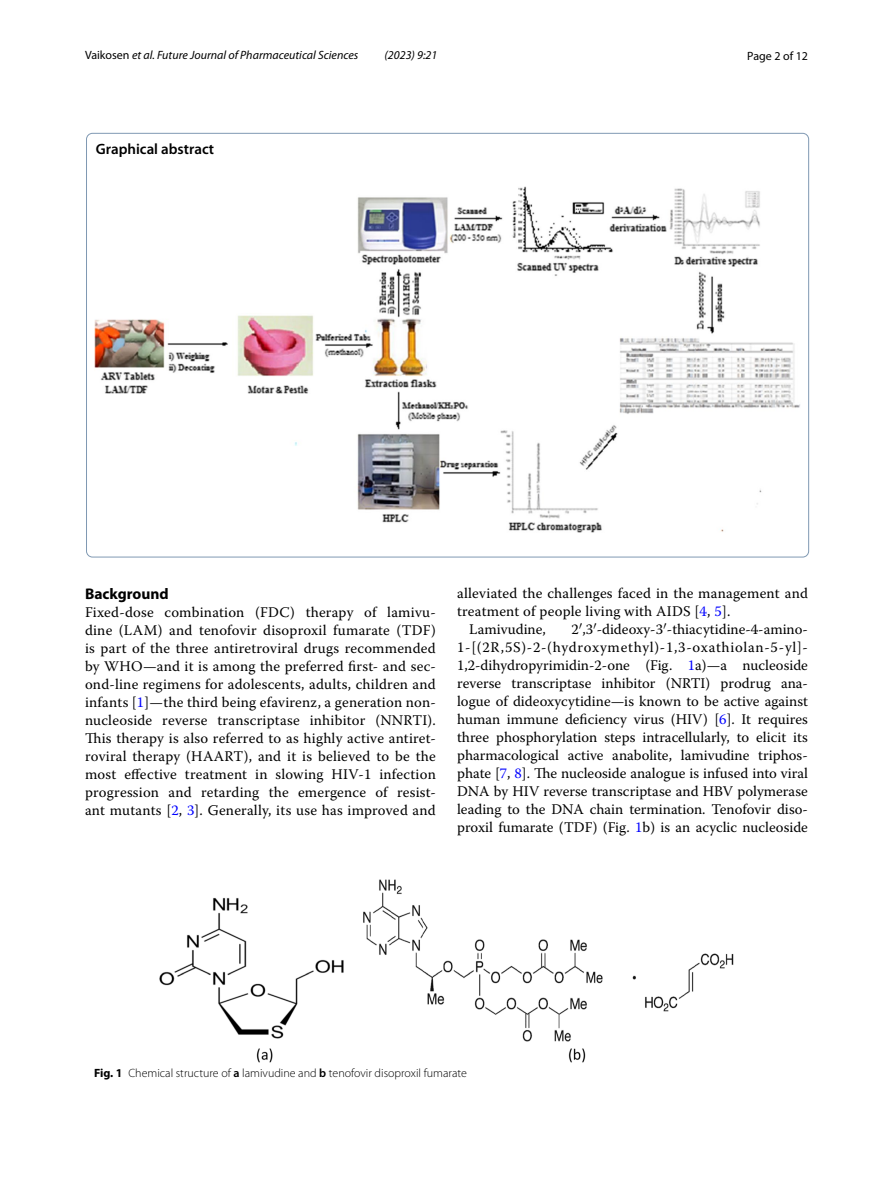
<style>
.page{position:relative;width:893px;height:1187px;background:#fff}
.page>*{position:absolute;margin:0;border:0;box-sizing:border-box;transform-origin:0 0}
.t1{font:700 15.45px "Myriad Pro";color:#000}
.t2{font:600 15px "Myriad Pro";color:#000}
.t3{font:14.7px/18px "Warnock Pro";letter-spacing:.015em;color:#000;text-align:justify}
.t4{font:300 12px "Myriad Pro";color:#000}
.t5{font:italic 12px "Myriad Pro";color:#000}
.t6{font:12px "Myriad Pro";color:#000}
.s1{font-style:normal}
.s2{color:#00f}
.s3{font-weight:700}
.s4{font-weight:600}
</style>
<div class="page">
<img style="left:95px;top:186px;width:705px;height:346px">
<img style="left:159px;top:879px;width:574px;height:182px">
<p class="t5" style="left:85px;top:48px;width:275px"><span class="s1">Vaikosen</span> et al. Future Journal of Pharmaceutical Sciences</p>
<p class="t5" style="left:385px;top:48px;width:54px">(2023) 9:21</p>
<p class="t6" style="left:747px;top:48px;width:62px">Page 2 of 12</p>
<p class="t2" style="left:96px;top:139px;width:120px">Graphical abstract</p>
<p class="t1" style="left:85px;top:583px;width:85px">Background</p>
<p class="t3" style="left:85px;top:603px;width:352px">Fixed-dose combination (FDC) therapy of lamivu&shy;dine (LAM) and tenofovir disoproxil fumarate (TDF) is part of the three antiretroviral drugs recommended by WHO—and it is among the preferred first- and sec&shy;ond-line regimens for adolescents, adults, children and infants [<span class="s2">1</span>]—the third being efavirenz, a generation non&shy;nucleoside reverse transcriptase inhibitor (NNRTI).<br>This therapy is also referred to as highly active antiret&shy;roviral therapy (HAART), and it is believed to be the most effective treatment in slowing HIV-1 infection progression and retarding the emergence of resist&shy;ant mutants [<span class="s2">2</span>, <span class="s2">3</span>]. Generally, its use has improved and</p>
<p class="t3" style="left:457px;top:584px;width:352px">alleviated the challenges faced in the management and</p>
<p class="t3" style="left:457px;top:602px;width:275px">treatment of people living with AIDS [<span class="s2">4</span>, <span class="s2">5</span>].</p>
<p class="t3" style="left:469px;top:620px;width:78px">Lamivudine,</p>
<p class="t3" style="left:457px;top:620px;width:352px;text-indent:114px">2 ,3 -dideoxy-3 -thiacytidine-4-amino-1-[(2R,5S)-2-(hydroxymethyl)-1,3-oxathiolan-5-yl]- 1,2-dihydropyrimidin-2-one (Fig. <span class="s2">1</span>a)—a nucleoside reverse transcriptase inhibitor (NRTI) prodrug ana&shy;logue of dideoxycytidine—is known to be active against human immune deficiency virus (HIV) [<span class="s2">6</span>]. It requires three phosphorylation steps intracellularly, to elicit its pharmacological active anabolite, lamivudine triphos&shy;phate [<span class="s2">7</span>, <span class="s2">8</span>]. The nucleoside analogue is infused into viral DNA by HIV reverse transcriptase and HBV polymerase leading to the DNA chain termination. Tenofovir diso&shy;proxil fumarate (TDF) (Fig. <span class="s2">1</span>b) is an acyclic nucleoside</p>
<p class="t4" style="left:94px;top:1066px;width:374px"><span class="s3">Fig. 1</span> Chemical structure of <span class="s4">a</span> lamivudine and <span class="s4">b</span> tenofovir disoproxil fumarate</p>
</div>
